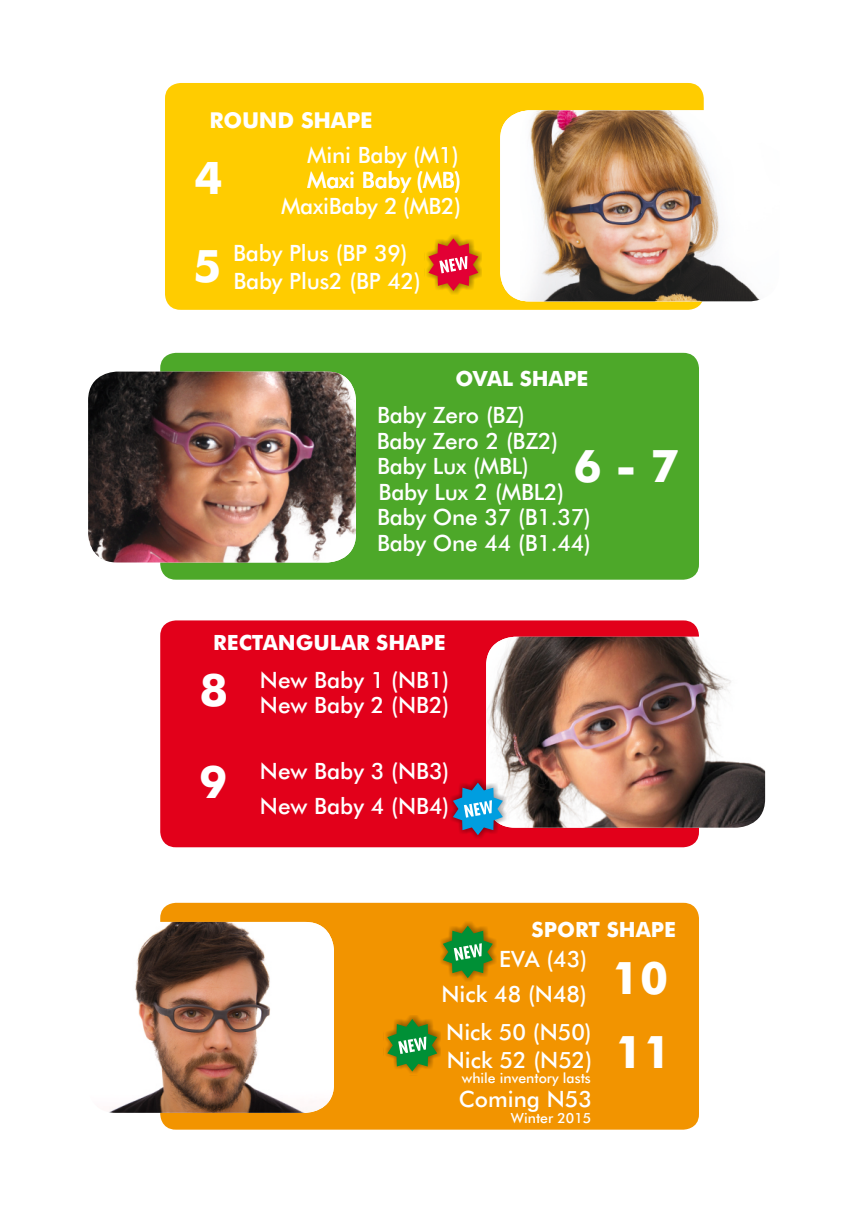
<style>
.page{position:relative;width:862px;height:1214px;background:#fff}
.page>*{position:absolute;margin:0;border:0;box-sizing:border-box;transform-origin:0 0}
.t1{font:700 45px "Futura BT";color:#fff}
.t2{font:500 22.4px/25.4px "Futura BT";letter-spacing:-.01em;color:#fff}
.t3{font:700 22px "Futura BT";letter-spacing:-.01em;color:#fff}
.t4{font:700 21px "Futura BT";color:#fff}
.t5{font:500 14px "Futura BT";color:#fff}
.s1{font-weight:700;font-size:45px}
</style>
<div class="page">
<div style="left:165px;top:83px;width:539px;height:227px;background:#fc0;border-radius:16px"></div>
<div style="left:160px;top:353px;width:539px;height:226px;background:#4da829;border-radius:16px"></div>
<div style="left:160px;top:620px;width:539px;height:227px;background:#e2001a;border-radius:16px"></div>
<div style="left:160px;top:902px;width:539px;height:227px;background:#f29400;border-radius:16px"></div>
<div style="left:500px;top:110px;width:279px;height:191px;background:#fff;border-radius:29px"></div>
<img style="left:520px;top:110px;width:240px;height:191px">
<div style="left:425px;top:235px;width:57px;height:59px;background:#1a171c;opacity:.49"></div>
<svg style="left:428px;top:238px;width:50px;height:53px"></svg>
<div style="left:383px;top:1015px;width:58px;height:60px;background:#1a171c;opacity:.49"></div>
<svg style="left:387px;top:1018px;width:50px;height:53px"></svg>
<img style="left:88px;top:371px;width:268px;height:191px;border-radius:29px">
<img style="left:486px;top:636px;width:279px;height:191px;border-radius:29px">
<div style="left:449px;top:778px;width:58px;height:60px;background:#1a171c;opacity:.49"></div>
<svg style="left:453px;top:782px;width:50px;height:53px;background:#677ea7"></svg>
<img style="left:87px;top:921px;width:247px;height:191px;border-radius:29px">
<div style="left:439px;top:921px;width:58px;height:60px;background:#1a171c;opacity:.49"></div>
<svg style="left:443px;top:925px;width:50px;height:53px"></svg>
<p class="t3" style="left:210px;top:111px;width:165px">ROUND SHAPE</p>
<h1 class="t1" style="left:195px;top:160px;width:30px">4</h1>
<h1 class="t1" style="left:193px;top:247px;width:30px">5</h1>
<p class="t2" style="left:307px;top:144px;width:153px">Mini Baby (M1)</p>
<p class="t2" style="left:281px;top:195px;width:182px">Maxi Baby 2 (MB2)</p>
<p class="t2" style="left:307px;top:169px;width:156px">Maxi Baby (MB)</p>
<p class="t2" style="left:233px;top:243px;width:176px">Baby Plus (BP 39)</p>
<p class="t2" style="left:233px;top:270px;width:189px">Baby Plus2 (BP 42)</p>
<p class="t4" style="left:455px;top:370px;width:135px">OVAL SHAPE</p>
<p class="t2" style="left:377px;top:404px;width:216px">Baby Zero (BZ)<br>Baby Zero 2 (BZ2)<br>Baby Lux (MBL)<br>Baby Lux 2 (MBL2)<br>Baby One 37 (B1.37)<br>Baby One 44 (B1.44)</p>
<h1 class="t1" style="left:573px;top:447px;width:106px">6 - 7</h1>
<p class="t4" style="left:213px;top:634px;width:234px">RECTANGULAR SHAPE</p>
<p class="t2" style="left:200px;top:669px;width:251px;text-align:right"><span class="s1">8</span> New Baby 1 (NB1)<br>New Baby 2 (NB2)</p>
<h1 class="t1" style="left:199px;top:764px;width:30px">9</h1>
<p class="t2" style="left:260px;top:760px;width:191px">New Baby 3 (NB3)</p>
<p class="t2" style="left:260px;top:795px;width:191px">New Baby 4 (NB4)</p>
<p class="t4" style="left:531px;top:921px;width:146px">SPORT SHAPE</p>
<p class="t2" style="left:499px;top:948px;width:89px">EVA (43)</p>
<h1 class="t1" style="left:612px;top:960px;width:58px">10</h1>
<p class="t2" style="left:441px;top:977px;width:152px;line-height:38.2px">Nick 48 (N48)<br>Nick 50 (N50)</p>
<p class="t2" style="left:447px;top:1049px;width:147px">Nick 52 (N52)</p>
<h1 class="t1" style="left:615px;top:1033px;width:58px">11</h1>
<p class="t5" style="left:462px;top:1071px;width:131px">while inventory lasts</p>
<p class="t2" style="left:459px;top:1088px;width:135px">Coming N53</p>
<p class="t5" style="left:511px;top:1111px;width:82px">Winter 2015</p>
</div>
